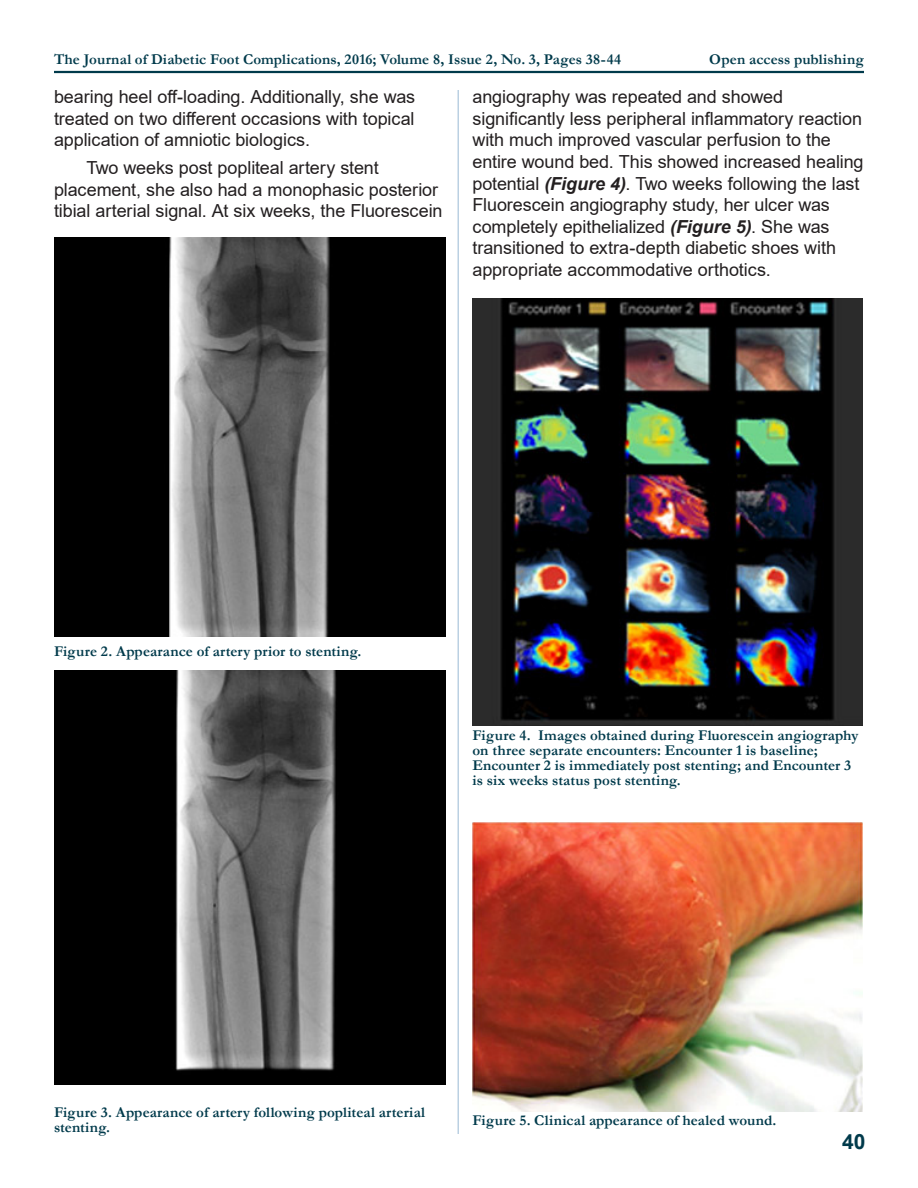
<style>
.page{position:relative;width:918px;height:1188px;background:#fff}
.page>*{position:absolute;margin:0;border:0;box-sizing:border-box;transform-origin:0 0}
.t1{font:700 21px "Arial";color:#003a4b}
.t2{font:18px/21.6px "Arial";letter-spacing:-.005em;color:#231f20}
.mastheading{font:700 15px/15px "Garamond";letter-spacing:.005em;color:#003a4b}
.s1{font-weight:700;font-style:italic}
</style>
<div class="page">
<hr style="left:54px;top:71px;width:810px;height:2px;background:#003a4b">
<hr style="left:458px;top:90px;width:1px;height:1044px;background:#bbd0e2">
<img style="left:54px;top:671px;width:392px;height:413px">
<img style="left:472px;top:299px;width:390px;height:427px">
<img style="left:472px;top:822px;width:390px;height:289px">
<img style="left:54px;top:238px;width:392px;height:399px">
<p class="mastheading" style="left:54px;top:52px;width:569px">The Journal of Diabetic Foot Complications, 2016; Volume 8, Issue 2, No. 3, Pages 38-44</p>
<p class="mastheading" style="left:709px;top:52px;width:156px">Open access publishing</p>
<p class="t2" style="left:54px;top:86px;width:363px;text-align:justify">bearing heel off-loading. Additionally, she was treated on two different occasions with topical application of amniotic biologics.</p>
<p class="t2" style="left:54px;top:157px;width:390px;text-indent:32px">Two weeks post popliteal artery stent placement, she also had a monophasic posterior tibial arterial signal. At six weeks, the Fluorescein</p>
<p class="t2" style="left:472px;top:86px;width:393px">angiography was repeated and showed significantly less peripheral inflammatory reaction with much improved vascular perfusion to the entire wound bed. This showed increased healing potential <span class="s1">(Figure 4)</span>. Two weeks following the last Fluorescein angiography study, her ulcer was completely epithelialized <span class="s1">(Figure 5)</span>. She was transitioned to extra-depth diabetic shoes with appropriate accommodative orthotics.</p>
<p class="mastheading" style="left:54px;top:644px;width:309px">Figure 2. Appearance of artery prior to stenting.</p>
<p class="mastheading" style="left:472px;top:728px;width:388px">Figure 4. Images obtained during Fluorescein angiography on three separate encounters: Encounter 1 is baseline; Encounter 2 is immediately post stenting; and Encounter 3 is six weeks status post stenting.</p>
<p class="mastheading" style="left:54px;top:1105px;width:373px">Figure 3. Appearance of artery following popliteal arterial stenting.</p>
<p class="mastheading" style="left:472px;top:1113px;width:305px">Figure 5. Clinical appearance of healed wound.</p>
<p class="t1" style="left:842px;top:1127px;width:25px">40</p>
</div>
